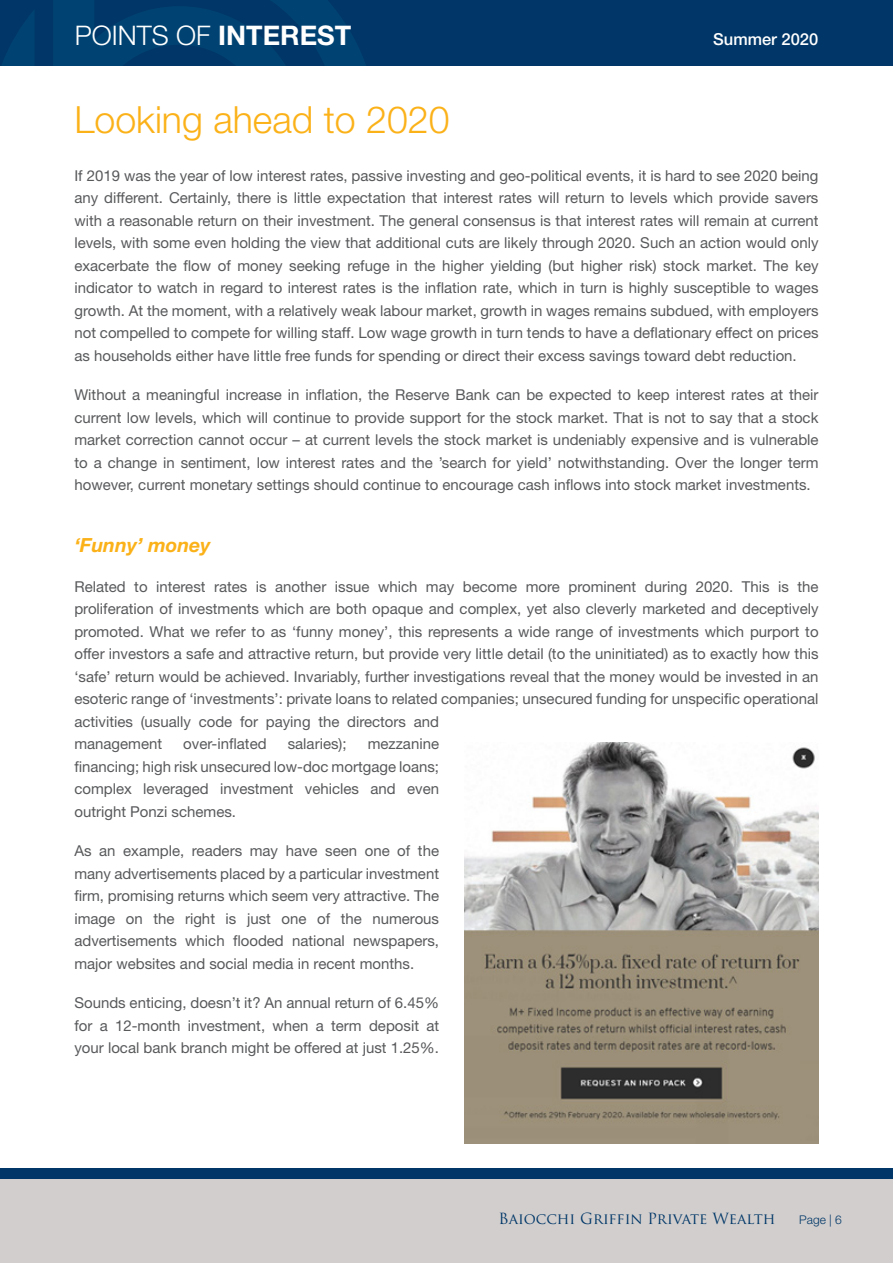
<style>
.page{position:relative;width:893px;height:1263px;background:#fff}
.page>*{position:absolute;margin:0;border:0;box-sizing:border-box;transform-origin:0 0}
.t1{font:300 37.5px "Helvetica Neue";color:#fbb118}
.t2{font:300 27px "Helvetica Neue";color:#fff}
.t3{font:italic 700 19.5px "Helvetica Neue";color:#fbb118}
.t4{font:500 16.5px "Helvetica Neue";color:#fff}
.t5{font:15px/22.5px "Helvetica Neue";color:#58595b;text-align:justify}
.t6{font:15px "Trajan Pro";color:#003768}
.t7{font:300 12px "Helvetica Neue";color:#003768}
.s1{font-weight:700}
</style>
<div class="page">
<div style="left:0;top:1171px;width:893px;height:92px;background:#d2cecd"></div>
<div style="left:0;top:1168px;width:893px;height:10px;background:#003768"></div>
<div style="left:0;top:0;width:893px;height:66px;background:#003768"></div>
<svg style="left:2px;top:0;width:364px;height:66px"></svg>
<img style="left:465px;top:743px;width:354px;height:400px">
<h2 class="t2" style="left:75px;top:13px;width:278px">POINTS OF <span class="s1">INTEREST</span></h2>
<p class="t4" style="left:713px;top:26px;width:107px">Summer 2020</p>
<h1 class="t1" style="left:74px;top:89px;width:377px">Looking ahead to 2020</h1>
<p class="t5" style="left:74px;top:165px;width:746px">If 2019 was the year of low interest rates, passive investing and geo-political events, it is hard to see 2020 being any different. Certainly, there is little expectation that interest rates will return to levels which provide savers with a reasonable return on their investment. The general consensus is that interest rates will remain at current levels, with some even holding the view that additional cuts are likely through 2020. Such an action would only exacerbate the flow of money seeking refuge in the higher yielding (but higher risk) stock market. The key indicator to watch in regard to interest rates is the inflation rate, which in turn is highly susceptible to wages growth. At the moment, with a relatively weak labour market, growth in wages remains subdued, with employers not compelled to compete for willing staff. Low wage growth in turn tends to have a deflationary effect on prices as households either have little free funds for spending or direct their excess savings toward debt reduction.</p>
<p class="t5" style="left:74px;top:385px;width:746px">Without a meaningful increase in inflation, the Reserve Bank can be expected to keep interest rates at their current low levels, which will continue to provide support for the stock market. That is not to say that a stock market correction cannot occur – at current levels the stock market is undeniably expensive and is vulnerable to a change in sentiment, low interest rates and the ’search for yield’ notwithstanding. Over the longer term however, current monetary settings should continue to encourage cash inflows into stock market investments.</p>
<h3 class="t3" style="left:74px;top:530px;width:138px">‘Funny’ money</h3>
<p class="t5" style="left:74px;top:576px;width:746px;text-align:left">Related to interest rates is another issue which may become more prominent during 2020. This is the proliferation of investments which are both opaque and complex, yet also cleverly marketed and deceptively promoted. What we refer to as ‘funny money’, this represents a wide range of investments which purport to offer investors a safe and attractive return, but provide very little detail (to the uninitiated) as to exactly how this ‘safe’ return would be achieved. Invariably, further investigations reveal that the money would be invested in an esoteric range of ‘investments’: private loans to related companies; unsecured funding for unspecific operational activities (usually code for paying the directors and<br>management</p>
<p class="t5" style="left:183px;top:734px;width:85px">over-inflated</p>
<p class="t5" style="left:288px;top:734px;width:60px">salaries);</p>
<p class="t5" style="left:74px;top:734px;width:366px;text-indent:293px">mezzanine financing; high risk unsecured low-doc mortgage loans; complex leveraged investment vehicles and even outright Ponzi schemes.</p>
<p class="t5" style="left:74px;top:841px;width:366px">As an example, readers may have seen one of the many advertisements placed by a particular investment firm, promising returns which seem very attractive. The image on the right is just one of the numerous advertisements which flooded national newspapers, major websites and social media in recent months.</p>
<p class="t5" style="left:74px;top:993px;width:366px">Sounds enticing, doesn’t it? An annual return of 6.45% for a 12-month investment, when a term deposit at your local bank branch might be offered at just 1.25%.</p>
<p class="t6" style="left:498px;top:1209px;width:278px">Baiocchi Griffin Private Wealth</p>
<p class="t7" style="left:799px;top:1210px;width:44px">Page | 6</p>
</div>
